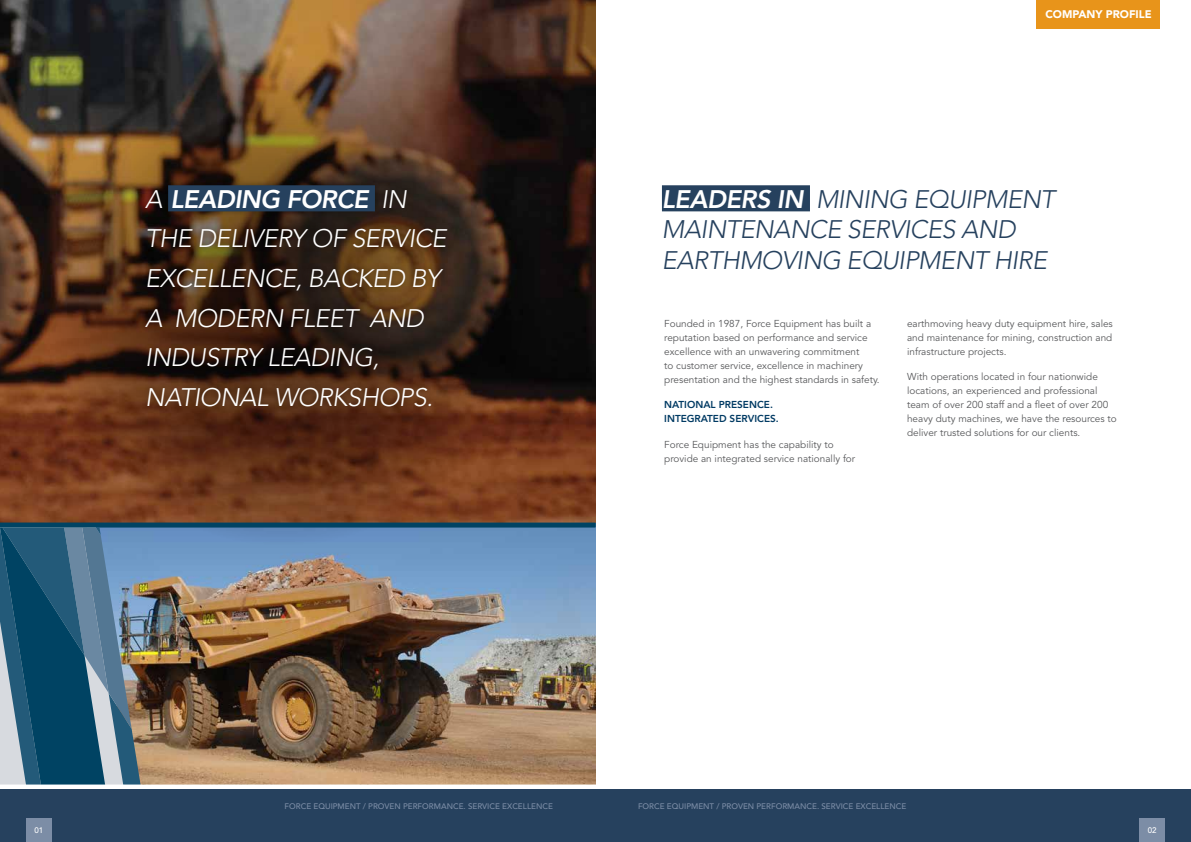
<style>
.page{position:relative;width:1191px;height:842px;background:#fff}
.page>*{position:absolute;margin:0;border:0;box-sizing:border-box;transform-origin:0 0}
.t1{font:italic 300 25.2px/39.6px "Avenir LT Std";letter-spacing:-.02em;color:#fff}
.t2{font:italic 300 25.2px/30.6px "Avenir LT Std";letter-spacing:-.02em;color:#26415e}
.t3{font:900 11px "Avenir LT Std";color:#fff}
.t4{font:10px/14px "Avenir LT Std";color:#58595b}
.t5{font:800 10px/14px "Avenir LT Std";color:#003a63}
.t6{font:500 8px "Avenir LT Std";color:#7c8da6}
.t7{font:500 8px "Avenir LT Std";color:#fff}
.s1{font-weight:800}
.s2{font-weight:800;color:#fff}
</style>
<div class="page">
<img style="left:141px;top:527px;width:454px;height:257px">
<div style="left:662px;top:185px;width:148px;height:26px;background:#26415e"></div>
<div style="left:1036px;top:0;width:124px;height:28px;background:#e8941a"></div>
<svg style="left:0;top:527px;width:141px;height:257px;background:#436f89"></svg>
<img style="left:0;top:0;width:595px;height:522px">
<svg style="left:43px;top:64px;width:481px;height:482px;background:#5d3921"></svg>
<div style="left:140px;top:180px;width:313px;height:232px;background:#000;opacity:.36"></div>
<div style="left:168px;top:185px;width:207px;height:26px;background:#26415e"></div>
<div style="left:0;top:522px;width:595px;height:5px;background:#004363"></div>
<div style="left:0;top:789px;width:1191px;height:53px;background:#26415e"></div>
<div style="left:26px;top:819px;width:26px;height:23px;background:#7c8da6"></div>
<div style="left:1139px;top:819px;width:26px;height:23px;background:#7c8da6"></div>
<h1 class="t1" style="left:145px;top:180px;width:303px">A <span class="s1">LEADING FORCE</span> IN<br>THE DELIVERY OF SERVICE<br>EXCELLENCE, BACKED BY<br>A MODERN FLEET AND<br>INDUSTRY LEADING,<br>NATIONAL WORKSHOPS.</h1>
<p class="t3" style="left:1045px;top:8px;width:108px">COMPANY PROFILE</p>
<h1 class="t2" style="left:662px;top:184px;width:394px"><span class="s2">LEADERS IN</span> MINING EQUIPMENT<br>MAINTENANCE SERVICES AND<br>EARTHMOVING EQUIPMENT HIRE</h1>
<p class="t4" style="left:664px;top:317px;width:217px">Founded in 1987, Force Equipment has built a reputation based on performance and service excellence with an unwavering commitment<br>to customer service, excellence in machinery presentation and the highest standards in safety.</p>
<p class="t5" style="left:664px;top:398px;width:116px">NATIONAL PRESENCE.<br>INTEGRATED SERVICES.</p>
<p class="t4" style="left:664px;top:438px;width:192px">Force Equipment has the capability to provide an integrated service nationally for</p>
<p class="t4" style="left:907px;top:317px;width:207px;text-align:justify">earthmoving heavy duty equipment hire, sales and maintenance for mining, construction and infrastructure projects.</p>
<p class="t4" style="left:907px;top:370px;width:211px">With operations located in four nationwide locations, an experienced and professional team of over 200 staff and a fleet of over 200 heavy duty machines, we have the resources to deliver trusted solutions for our clients.</p>
<p class="t6" style="left:284px;top:801px;width:270px">FORCE EQUIPMENT / PROVEN PERFORMANCE. SERVICE EXCELLENCE</p>
<p class="t6" style="left:638px;top:801px;width:270px">FORCE EQUIPMENT / PROVEN PERFORMANCE. SERVICE EXCELLENCE</p>
<p class="t7" style="left:34px;top:826px;width:10px">01</p>
<p class="t7" style="left:1147px;top:826px;width:10px">02</p>
</div>
